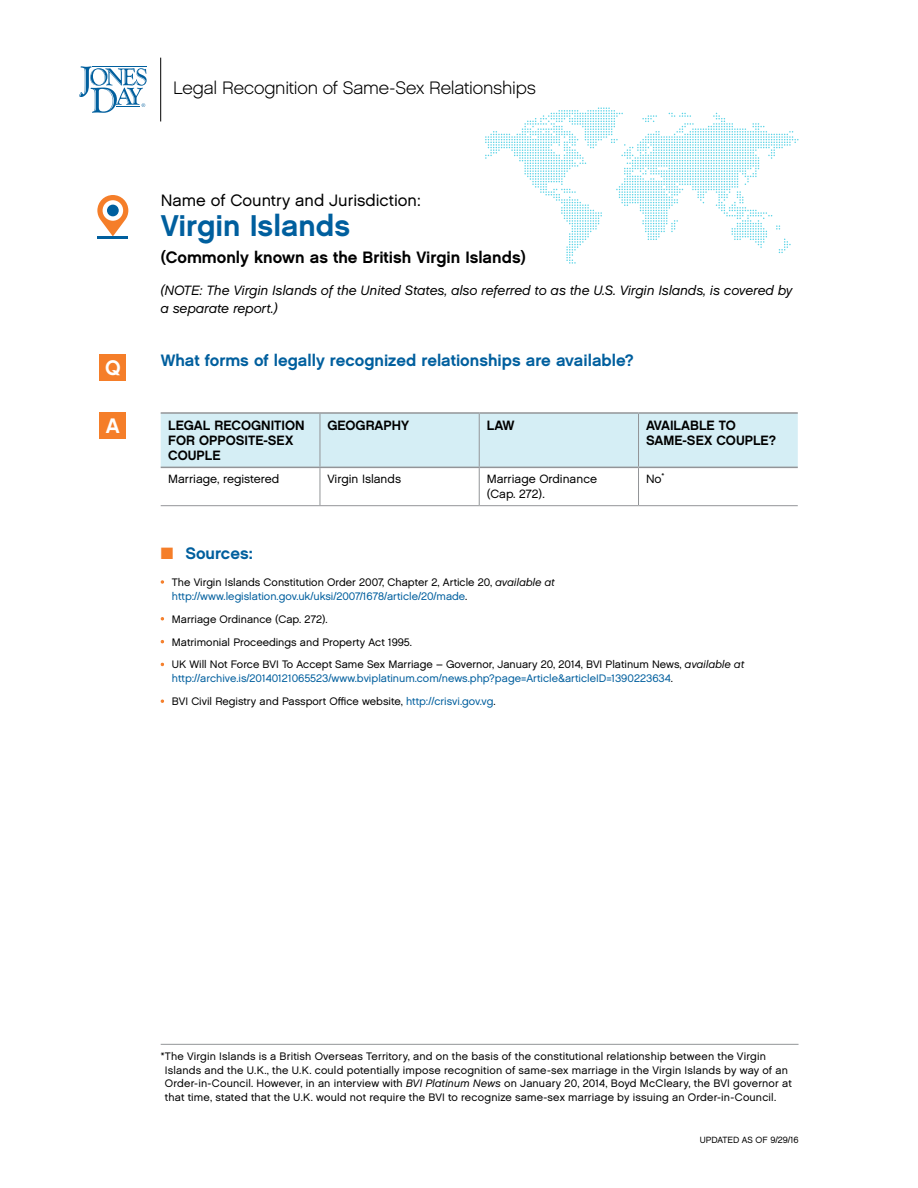
<style>
.page{position:relative;width:918px;height:1188px;background:#fff}
.page>*{position:absolute;margin:0;border:0;box-sizing:border-box;transform-origin:0 0}
.CNTRY{font:30px "Chalet New York Nineteen Sixty";color:#005f9e}
.t1{font:21px "Chalet New York Nineteen Sixty";color:#fff}
.t2{font:18px "Chalet English Channel";letter-spacing:-.01em;color:#000}
.Q{font:16.5px "Chalet New York Nineteen Sixty";color:#005f9e}
.CNTRY-2{font:16.5px "Chalet New York Nineteen Sixty";color:#000}
.CNTRY-3{font:16.5px "Chalet London Nineteen Sixty";color:#000}
.SRC_Header_Bold_U_LC{font:16.5px "Chalet New York Nineteen Sixty";color:#005f9e}
.CNTRY-4{font:13.5px/18px "Chalet Oblique London";color:#000}
.TBL_HEAD_B{font:13.5px/15px "Chalet New York Nineteen Sixty";color:#000}
.TBL_BC{font:12px/15px "Chalet London Nineteen Sixty";color:#000}
.END_w_rule{font:10.8px/13.8px "Chalet London Nineteen Sixty";letter-spacing:.01em;color:#000}
.t3{font:10.8px/13.8px "Chalet London Nineteen Sixty";color:#005f9e}
.t4{font:9px "Chalet London Nineteen Sixty";color:#000}
.s1{color:#f57e29}
.s2{color:#000}
.s3{font-family:"Chalet Oblique London";color:#000}
.s4{color:#005f9e}
.s5{font-family:"Chalet Oblique London"}
</style>
<div class="page">
<div style="left:161px;top:414px;width:637px;height:53px;background:#d5eef5"></div>
<hr style="left:479px;top:414px;width:1px;height:53px;background:#939598">
<hr style="left:479px;top:468px;width:1px;height:37px;background:#939598">
<hr style="left:320px;top:505px;width:159px;height:1px;background:#939598">
<hr style="left:479px;top:505px;width:160px;height:1px;background:#939598">
<hr style="left:320px;top:412px;width:159px;height:2px;background:#939598">
<hr style="left:479px;top:412px;width:160px;height:2px;background:#939598">
<hr style="left:320px;top:467px;width:159px;height:1px;background:#939598">
<hr style="left:479px;top:467px;width:160px;height:1px;background:#939598">
<hr style="left:320px;top:468px;width:1px;height:37px;background:#939598">
<hr style="left:161px;top:505px;width:159px;height:1px;background:#939598">
<hr style="left:638px;top:468px;width:1px;height:37px;background:#939598">
<hr style="left:639px;top:505px;width:159px;height:1px;background:#939598">
<hr style="left:161px;top:412px;width:159px;height:2px;background:#939598">
<hr style="left:161px;top:467px;width:159px;height:1px;background:#939598">
<hr style="left:320px;top:414px;width:1px;height:53px;background:#939598">
<hr style="left:639px;top:412px;width:159px;height:2px;background:#939598">
<hr style="left:639px;top:467px;width:159px;height:1px;background:#939598">
<hr style="left:638px;top:414px;width:1px;height:53px;background:#939598">
<svg style="left:161px;top:580px;width:3px;height:4px"></svg>
<svg style="left:97px;top:195px;width:31px;height:41px"></svg>
<div style="left:103px;top:200px;width:20px;height:21px;background:#fff;border-radius:50%"></div>
<div style="left:107px;top:205px;width:12px;height:11px;background:#005f9e;border-radius:50%"></div>
<hr style="left:97px;top:236px;width:31px;height:3px;background:#005f9e">
<div style="left:100px;top:354px;width:26px;height:27px;background:#f57e29"></div>
<div style="left:100px;top:412px;width:26px;height:27px;background:#f57e29"></div>
<svg style="left:485px;top:107px;width:314px;height:157px"></svg>
<hr style="left:160px;top:58px;width:1px;height:63px;background:#000">
<svg style="left:79px;top:66px;width:68px;height:47px"></svg>
<hr style="left:161px;top:1044px;width:638px;height:1px;background:#939598">
<p class="t1" style="left:105px;top:355px;width:17px">Q</p>
<p class="t1" style="left:106px;top:413px;width:16px">A</p>
<p class="t2" style="left:173px;top:77px;width:364px">Legal Recognition of Same-Sex Relationships</p>
<p class="CNTRY-3" style="left:161px;top:191px;width:262px">Name of Country and Jurisdiction:</p>
<p class="CNTRY" style="left:161px;top:208px;width:191px">Virgin Islands</p>
<p class="CNTRY-2" style="left:161px;top:248px;width:367px">(Commonly known as the British Virgin Islands)</p>
<p class="CNTRY-4" style="left:161px;top:281px;width:634px">(NOTE: The Virgin Islands of the United States, also referred to as the U.S. Virgin Islands, is covered by a separate report.)</p>
<p class="Q" style="left:161px;top:350px;width:475px">What forms of legally recognized relationships are available?</p>
<p class="TBL_HEAD_B" style="left:168px;top:418px;width:138px">LEGAL RECOGNITION<br>FOR OPPOSITE-SEX<br>COUPLE</p>
<p class="TBL_HEAD_B" style="left:327px;top:418px;width:83px">GEOGRAPHY</p>
<p class="TBL_HEAD_B" style="left:487px;top:418px;width:29px">LAW</p>
<p class="TBL_HEAD_B" style="left:646px;top:418px;width:132px">AVAILABLE TO<br>SAME-SEX COUPLE?</p>
<p class="TBL_BC" style="left:168px;top:471px;width:113px">Marriage, registered</p>
<p class="TBL_BC" style="left:327px;top:471px;width:75px">Virgin Islands</p>
<p class="TBL_BC" style="left:487px;top:471px;width:112px">Marriage Ordinance (Cap. 272).</p>
<p class="TBL_BC" style="left:646px;top:471px;width:20px">No<sup>*</sup></p>
<p class="SRC_Header_Bold_U_LC" style="left:161px;top:543px;width:94px"><span class="s1">■</span> Sources:</p>
<p class="t3" style="left:172px;top:575px;width:385px;text-indent:-11px"><span class="s1">•</span> <span class="s2">The Virgin Islands Constitution Order 2007, Chapter 2, Article 20,</span> <span class="s3">available at </span>http://www.legislation.gov.uk/uksi/2007/1678/article/20/made<span class="s2">.</span></p>
<p class="END_w_rule" style="left:161px;top:612px;width:169px"><span class="s1">•</span> Marriage Ordinance (Cap. 272).</p>
<p class="END_w_rule" style="left:161px;top:635px;width:253px"><span class="s1">•</span> Matrimonial Proceedings and Property Act 1995.</p>
<p class="t3" style="left:172px;top:658px;width:574px;text-indent:-11px"><span class="s1">•</span> <span class="s2">UK Will Not Force BVI To Accept Same Sex Marriage – Governor, January 20, 2014, BVI Platinum News,</span> <span class="s3">available at </span>http://archive.is/20140121065523/www.bviplatinum.com/news.php?page=Article&amp;articleID=1390223634<span class="s2">.</span></p>
<p class="END_w_rule" style="left:161px;top:694px;width:336px"><span class="s1">•</span> BVI Civil Registry and Passport Office website, <span class="s4">http://crisvi.gov.vg</span>.</p>
<p class="END_w_rule" style="left:165px;top:1049px;width:628px;text-indent:-4px">* The Virgin Islands is a British Overseas Territory, and on the basis of the constitutional relationship between the Virgin Islands and the U.K., the U.K. could potentially impose recognition of same-sex marriage in the Virgin Islands by way of an Order-in-Council. However, in an interview with <span class="s5">BVI Platinum News</span> on January 20, 2014, Boyd McCleary, the BVI governor at that time, stated that the U.K. would not require the BVI to recognize same-sex marriage by issuing an Order-in-Council.</p>
<p class="t4" style="left:700px;top:1135px;width:100px">UPDATED AS OF 9/29/16</p>
</div>
